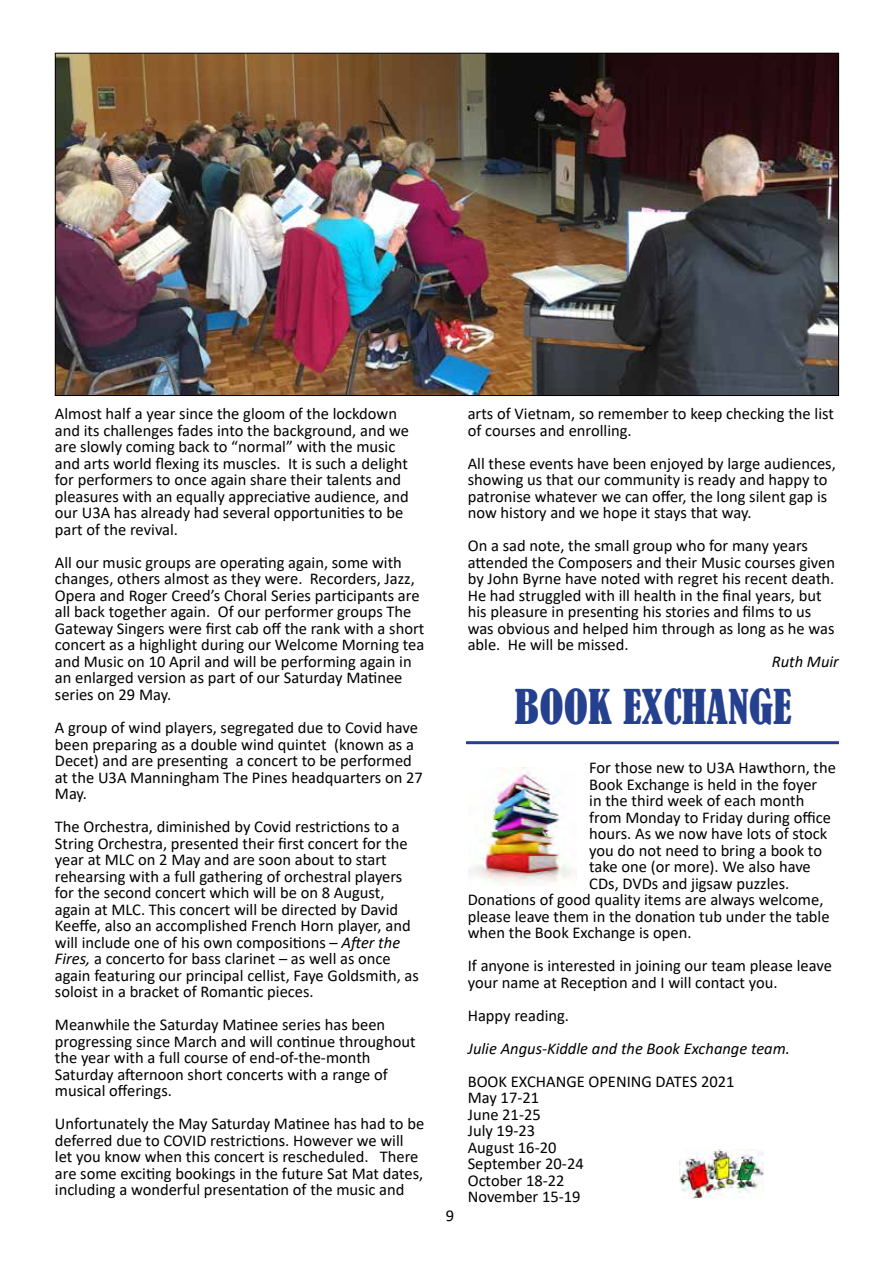
<style>
.page{position:relative;width:893px;height:1263px;background:#fff}
.page>*{position:absolute;margin:0;border:0;box-sizing:border-box;transform-origin:0 0}
.t1{font:condensed 45px "Bernard";color:#25408f}
.t2{font:16.5px/16.5px "Calibri";color:#000}
.t3{font:italic 16.5px "Calibri";color:#000}
.s1{font-style:italic}
</style>
<div class="page">
<img style="left:468px;top:768px;width:104px;height:117px">
<img style="left:679px;top:1150px;width:84px;height:49px">
<hr style="left:466px;top:741px;width:373px;height:3px;background:#25408f">
<img style="left:57px;top:55px;width:780px;height:339px">
<p class="t2" style="left:55px;top:405px;width:356px">Almost half a year since the gloom of the lockdown and its challenges fades into the background, and we are slowly coming back to “normal” with the music and arts world flexing its muscles. It is such a delight for performers to once again share their talents and pleasures with an equally appreciative audience, and our U3A has already had several opportunities to be part of the revival.</p>
<p class="t2" style="left:55px;top:554px;width:371px">All our music groups are operating again, some with changes, others almost as they were. Recorders, Jazz, Opera and Roger Creed’s Choral Series participants are all back together again. Of our performer groups The Gateway Singers were first cab off the rank with a short concert as a highlight during our Welcome Morning tea and Music on 10 April and will be performing again in an enlarged version as part of our Saturday Matinee series on 29 May.</p>
<p class="t2" style="left:55px;top:719px;width:369px">A group of wind players, segregated due to Covid have been preparing as a double wind quintet (known as a Decet) and are presenting a concert to be performed at the U3A Manningham The Pines headquarters on 27<br>May.</p>
<p class="t2" style="left:55px;top:818px;width:366px">The Orchestra, diminished by Covid restrictions to a String Orchestra, presented their first concert for the year at MLC on 2 May and are soon about to start rehearsing with a full gathering of orchestral players for the second concert which will be on 8 August, again at MLC. This concert will be directed by David Keeffe, also an accomplished French Horn player, and will include one of his own compositions – <span class="s1">After the Fires,</span> a concerto for bass clarinet – as well as once again featuring our principal cellist, Faye Goldsmith, as soloist in a bracket of Romantic pieces.</p>
<p class="t2" style="left:55px;top:1016px;width:362px">Meanwhile the Saturday Matinee series has been progressing since March and will continue throughout the year with a full course of end-of-the-month Saturday afternoon short concerts with a range of musical offerings.</p>
<p class="t2" style="left:55px;top:1115px;width:371px">Unfortunately the May Saturday Matinee has had to be deferred due to COVID restrictions. However we will let you know when this concert is rescheduled. There are some exciting bookings in the future Sat Mat dates, including a wonderful presentation of the music and</p>
<p class="t2" style="left:446px;top:1207px;width:10px">9</p>
<p class="t2" style="left:468px;top:405px;width:368px">arts of Vietnam, so remember to keep checking the list of courses and enrolling.</p>
<p class="t2" style="left:468px;top:455px;width:370px">All these events have been enjoyed by large audiences, showing us that our community is ready and happy to patronise whatever we can offer, the long silent gap is now history and we hope it stays that way.</p>
<p class="t2" style="left:468px;top:537px;width:369px">On a sad note, the small group who for many years attended the Composers and their Music courses given by John Byrne have noted with regret his recent death.<br>He had struggled with ill health in the final years, but his pleasure in presenting his stories and films to us was obvious and helped him through as long as he was able. He will be missed.</p>
<p class="t3" style="left:772px;top:650px;width:69px">Ruth Muir</p>
<h1 class="t1" style="left:515px;top:680px;width:278px">BOOK EXCHANGE</h1>
<p class="t2" style="left:589px;top:759px;width:248px">For those new to U3A Hawthorn, the</p>
<p class="t2" style="left:589px;top:776px;width:230px">Book Exchange is held in the foyer</p>
<p class="t2" style="left:589px;top:792px;width:217px">in the third week of each month</p>
<p class="t2" style="left:589px;top:809px;width:243px">from Monday to Friday during office</p>
<p class="t2" style="left:589px;top:825px;width:240px">hours. As we now have lots of stock</p>
<p class="t2" style="left:589px;top:842px;width:234px">you do not need to bring a book to</p>
<p class="t2" style="left:589px;top:858px;width:223px">take one (or more). We also have</p>
<p class="t2" style="left:589px;top:875px;width:202px">CDs, DVDs and jigsaw puzzles.</p>
<p class="t2" style="left:468px;top:891px;width:357px">Donations of good quality items are always welcome,</p>
<p class="t2" style="left:468px;top:908px;width:363px">please leave them in the donation tub under the table</p>
<p class="t2" style="left:468px;top:924px;width:225px">when the Book Exchange is open.</p>
<p class="t2" style="left:468px;top:957px;width:366px">If anyone is interested in joining our team please leave your name at Reception and I will contact you.</p>
<p class="t2" style="left:468px;top:1007px;width:103px">Happy reading.</p>
<p class="t3" style="left:468px;top:1037px;width:324px">Julie Angus-Kiddle and the Book Exchange team.</p>
<p class="t2" style="left:468px;top:1073px;width:268px">BOOK EXCHANGE OPENING DATES 2021<br>May 17-21<br>June 21-25<br>July 19-23<br>August 16-20<br>September 20-24<br>October 18-22<br>November 15-19</p>
</div>
